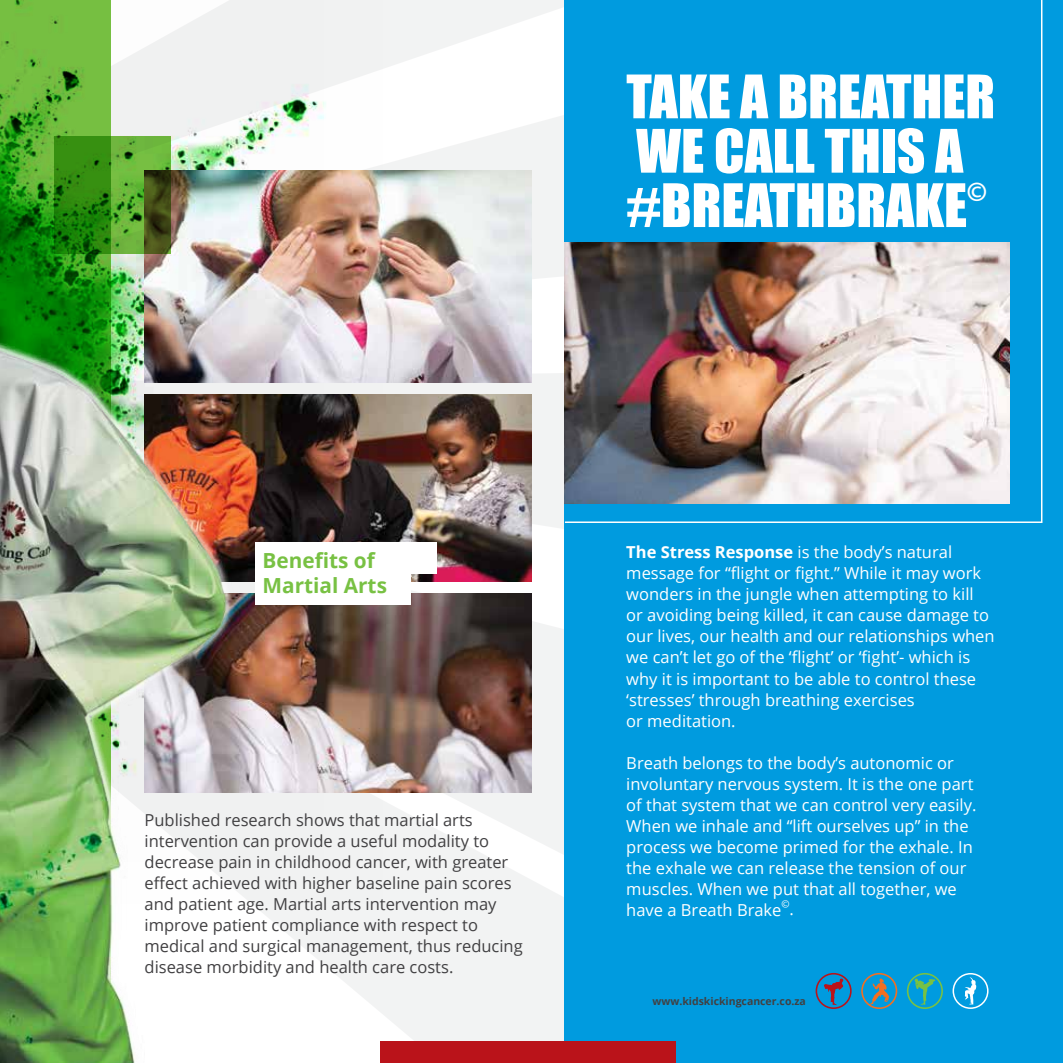
<style>
.page{position:relative;width:1063px;height:1063px;background:#fff}
.page>*{position:absolute;margin:0;border:0;box-sizing:border-box;transform-origin:0 0}
.t1{font:55.35px/54.3px "Impact";color:#fff}
.t2{font:700 30px "Myriad Pro";color:#fff}
.t3{font:700 20.85px/24.9px "Open Sans";color:#78c143}
.t4{font:16.5px/21px "Open Sans";color:#fff}
.t5{font:16.5px/21px "Open Sans";color:#414042}
.t6{font:12px "Myriad Pro";color:#fff}
.t7{font:700 10.5px "Open Sans";color:#414042}
.s1{font-weight:700}
</style>
<div class="page">
<svg style="left:262px;top:427px;width:303px;height:636px;fill:#f2f3f3"></svg>
<svg style="left:385px;top:0;width:178px;height:291px"></svg>
<img style="left:0;top:0;width:383px;height:904px">
<div style="left:565px;top:0;width:498px;height:1063px;background:#009bdf"></div>
<img style="left:563px;top:0;width:480px;height:524px">
<div style="left:907px;top:973px;width:36px;height:36px;border:2px solid #78c143;border-radius:50%"></div>
<div style="left:381px;top:1042px;width:295px;height:21px;background:#ba131a"></div>
<svg style="left:824px;top:979px;width:19px;height:26px"></svg>
<svg style="left:965px;top:977px;width:11px;height:28px"></svg>
<svg style="left:915px;top:979px;width:20px;height:26px"></svg>
<svg style="left:869px;top:979px;width:20px;height:26px"></svg>
<div style="left:816px;top:973px;width:36px;height:36px;border:2px solid #ba131a;border-radius:50%"></div>
<div style="left:861px;top:973px;width:36px;height:36px;border:2px solid #f36f21;border-radius:50%"></div>
<div style="left:953px;top:973px;width:36px;height:36px;border:2px solid #fff;border-radius:50%"></div>
<img style="left:262px;top:594px;width:269px;height:199px">
<img style="left:262px;top:171px;width:269px;height:211px">
<img style="left:262px;top:395px;width:269px;height:187px">
<div style="left:255px;top:542px;width:181px;height:31px;background:#fff"></div>
<div style="left:255px;top:573px;width:156px;height:32px;background:#fff"></div>
<img style="left:0;top:43px;width:262px;height:1020px">
<h1 class="t1" style="left:626px;top:68px;width:370px">TAKE A BREATHER<br>WE CALL THIS A #BREATHBRAKE</h1>
<h2 class="t2" style="left:967px;top:172px;width:22px">©</h2>
<p class="t3" style="left:262px;top:548px;width:126px">Benefits of<br>Martial Arts</p>
<p class="t5" style="left:145px;top:809px;width:380px">Published research shows that martial arts intervention can provide a useful modality to decrease pain in childhood cancer, with greater effect achieved with higher baseline pain scores and patient age. Martial arts intervention may improve patient compliance with respect to medical and surgical management, thus reducing disease morbidity and health care costs.</p>
<p class="t4" style="left:626px;top:542px;width:370px"><span class="s1">The Stress Response</span> is the body’s natural message for “flight or fight.” While it may work wonders in the jungle when attempting to kill<br>or avoiding being killed, it can cause damage to our lives, our health and our relationships when we can’t let go of the ‘flight’ or ‘fight’- which is why it is important to be able to control these ‘stresses’ through breathing exercises<br>or meditation.</p>
<p class="t4" style="left:626px;top:752px;width:352px">Breath belongs to the body’s autonomic or involuntary nervous system. It is the one part of that system that we can control very easily.<br>When we inhale and “lift ourselves up” in the process we become primed for the exhale. In the exhale we can release the tension of our muscles. When we put that all together, we have a Breath Brake</p>
<p class="t6" style="left:782px;top:897px;width:10px">©</p>
<p class="t4" style="left:790px;top:899px;width:6px">.</p>
<p class="t7" style="left:652px;top:993px;width:155px">www.kidskickingcancer.co.za</p>
</div>
